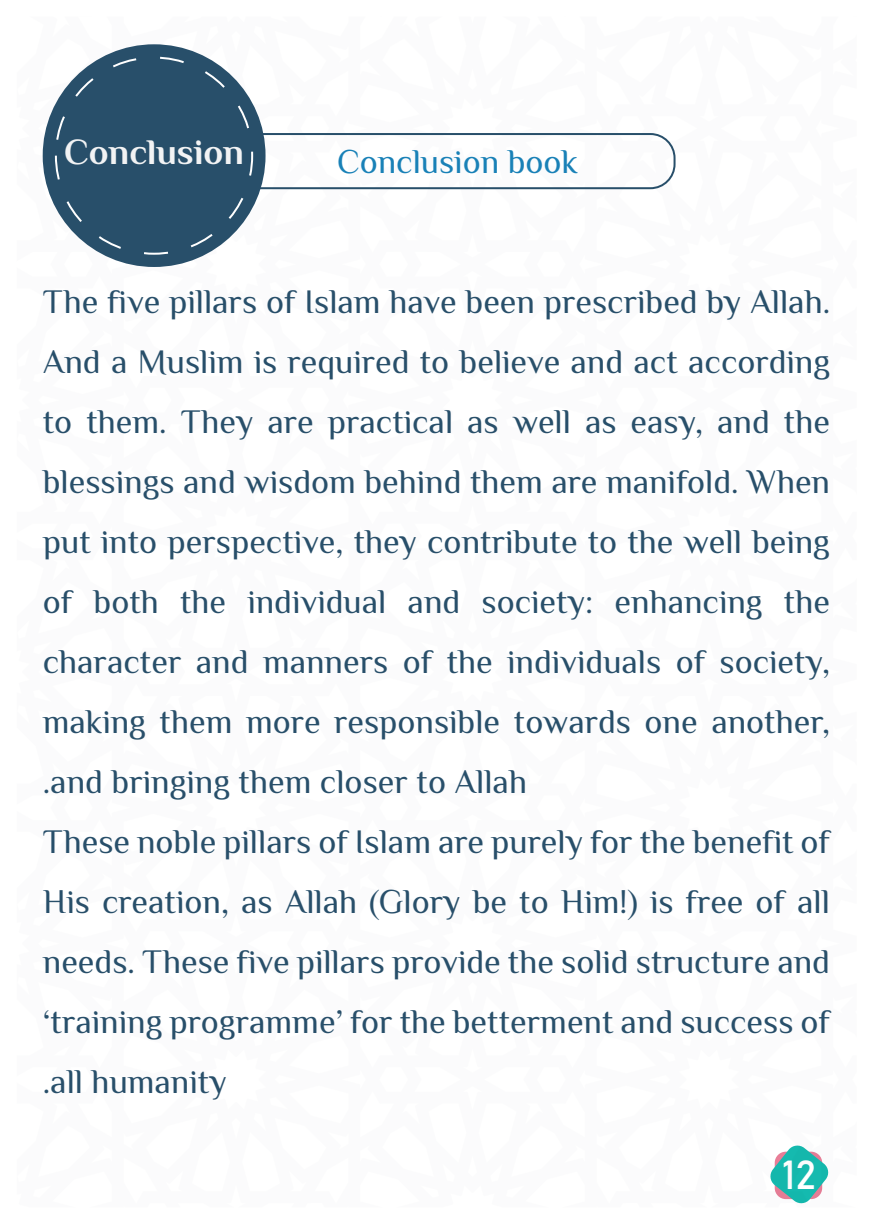
<style>
.page{position:relative;width:874px;height:1225px;background:#fff}
.page>*{position:absolute;margin:0;border:0;box-sizing:border-box;transform-origin:0 0}
.t1{font:40px "Bahnschrift";color:#fff}
.t2{font:700 36px "El Messiri";color:#f2f3f4}
.t3{font:34px/60px "El Messiri";color:#284f6a}
.t4{font:34px "El Messiri";color:#1981b7}
</style>
<div class="page">
<div style="left:43px;top:44px;width:222px;height:223px;background:#284f6a;border-radius:50%"></div>
<div style="left:229px;top:133px;width:446px;height:56px;border:2px solid #284f6a;border-radius:24px"></div>
<p class="t2" style="left:64px;top:130px;width:181px">Conclusion</p>
<p class="t4" style="left:337px;top:139px;width:242px">Conclusion book</p>
<p class="t3" style="left:43px;top:273px;width:788px">The five pillars of Islam have been prescribed by Allah.<br>And a Muslim is required to believe and act according to them. They are practical as well as easy, and the blessings and wisdom behind them are manifold. When put into perspective, they contribute to the well being of both the individual and society: enhancing the character and manners of the individuals of society, making them more responsible towards one another, .and bringing them closer to Allah<br>These noble pillars of Islam are purely for the benefit of His creation, as Allah (Glory be to Him!) is free of all needs. These five pillars provide the solid structure and ‘training programme’ for the betterment and success of .all humanity</p>
<p class="t1" style="left:781px;top:1145px;width:35px">12</p>
</div>
